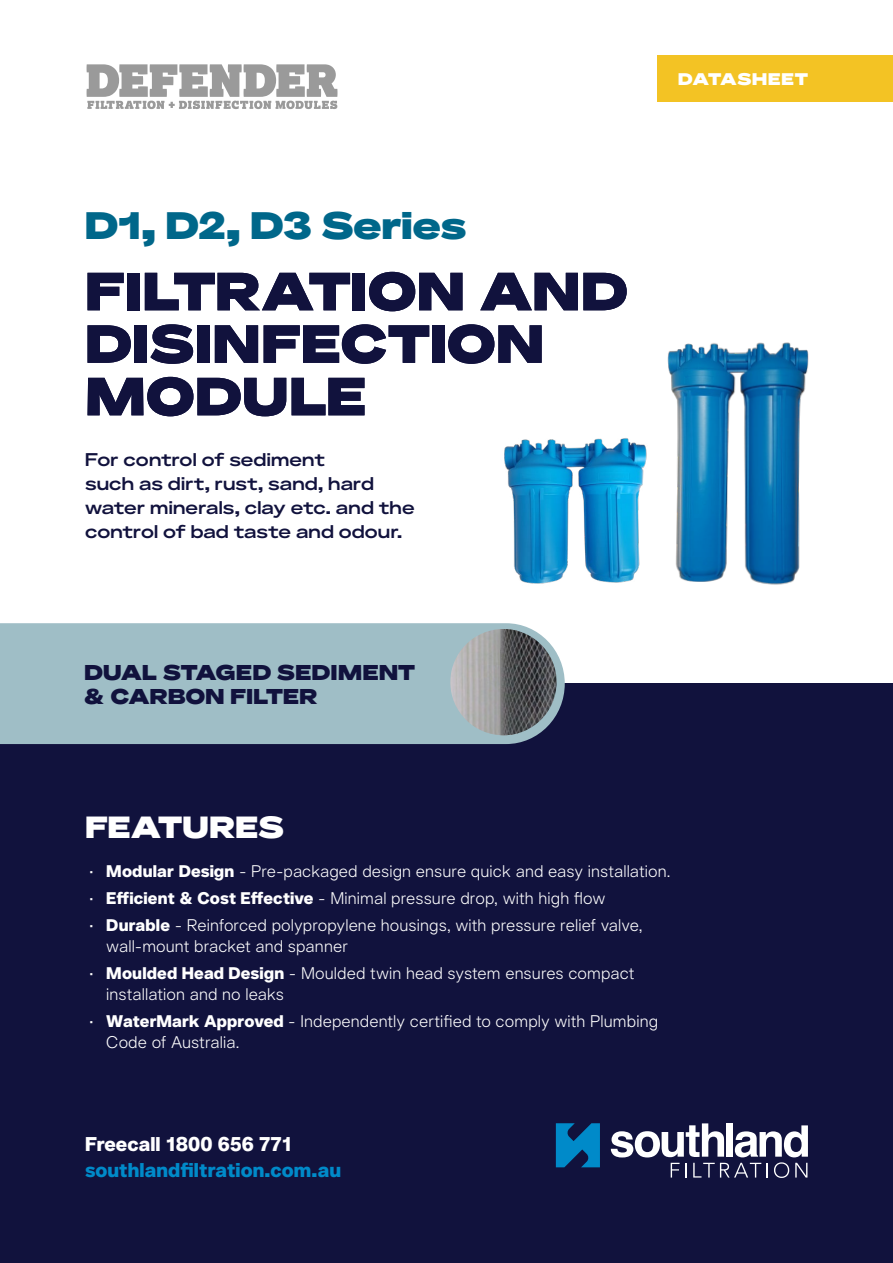
<style>
.page{position:relative;width:893px;height:1263px;background:#fff}
.page>*{position:absolute;margin:0;border:0;box-sizing:border-box;transform-origin:0 0}
.H1_-_new{font:900 52.5px/52.5px "Telka Wide";letter-spacing:.01em;color:#11123d}
.H2_Product_Number{font:900 37.5px "Telka Wide";letter-spacing:-.01em;color:#00678a}
.H3_-_new{font:900 30px "Telka Wide";letter-spacing:.005em;color:#fff}
.Pull_out_box{font:900 21px/24.2px "Telka Wide";letter-spacing:.01em;color:#11123d}
.t1{font:700 19.5px "Telka";letter-spacing:.005em;color:#008ac9}
.t2{font:700 19.5px "Telka";color:#fff}
.Intro_text_-_New{font:500 18px/24px "Telka Wide";letter-spacing:.005em;color:#11123d}
.t3{font:300 16.5px/21px "Telka";letter-spacing:.005em;color:#fff}
.t4{font:900 16.5px "Telka Wide";letter-spacing:.03em;color:#fff}
.s1{font-weight:700}
</style>
<div class="page">
<div style="left:0;top:1072px;width:893px;height:191px;background:#11123d"></div>
<svg style="left:611px;top:1123px;width:197px;height:55px"></svg>
<svg style="left:556px;top:1123px;width:44px;height:44px"></svg>
<div style="left:657px;top:55px;width:236px;height:47px;background:#f3c324"></div>
<svg style="left:87px;top:64px;width:250px;height:45px"></svg>
<div style="left:0;top:683px;width:893px;height:436px;background:#11123d"></div>
<img style="left:667px;top:342px;width:142px;height:243px">
<img style="left:504px;top:438px;width:143px;height:146px">
<div style="left:0;top:623px;width:565px;height:121px;background:#9fbec6"></div>
<img style="left:450px;top:629px;width:107px;height:106px;border-radius:53px">
<img style="left:475px;top:629px;width:82px;height:106px">
<p class="H2_Product_Number" style="left:85px;top:198px;width:383px">D1, D2, D3 Series</p>
<p class="H1_-_new" style="left:86px;top:262px;width:544px">FILTRATION AND<br>DISINFECTION<br>MODULE</p>
<p class="Intro_text_-_New" style="left:85px;top:447px;width:331px">For control of sediment<br>such as dirt, rust, sand, hard water minerals, clay etc. and the control of bad taste and odour.</p>
<p class="t4" style="left:678px;top:67px;width:131px">DATASHEET</p>
<p class="Pull_out_box" style="left:84px;top:659px;width:332px">DUAL STAGED SEDIMENT &amp; CARBON FILTER</p>
<p class="H3_-_new" style="left:85px;top:806px;width:200px">FEATURES</p>
<p class="t3" style="left:89px;top:860px;width:583px">• <span class="s1">Modular Design</span> - Pre-packaged design ensure quick and easy installation.</p>
<p class="t3" style="left:89px;top:887px;width:518px">• <span class="s1">Efficient &amp; Cost Effective</span> - Minimal pressure drop, with high flow</p>
<p class="t3" style="left:106px;top:914px;width:538px;text-indent:-17px">• <span class="s1">Durable</span> - Reinforced polypropylene housings, with pressure relief valve, wall-mount bracket and spanner</p>
<p class="t3" style="left:106px;top:962px;width:530px;text-indent:-17px">• <span class="s1">Moulded Head Design</span> - Moulded twin head system ensures compact installation and no leaks</p>
<p class="t3" style="left:106px;top:1010px;width:553px;text-indent:-17px">• <span class="s1">WaterMark Approved</span> - Independently certified to comply with Plumbing<br>Code of Australia.</p>
<p class="t2" style="left:85px;top:1130px;width:208px">Freecall 1800 656 771</p>
<p class="t1" style="left:85px;top:1156px;width:258px">southlandfiltration.com.au</p>
</div>
